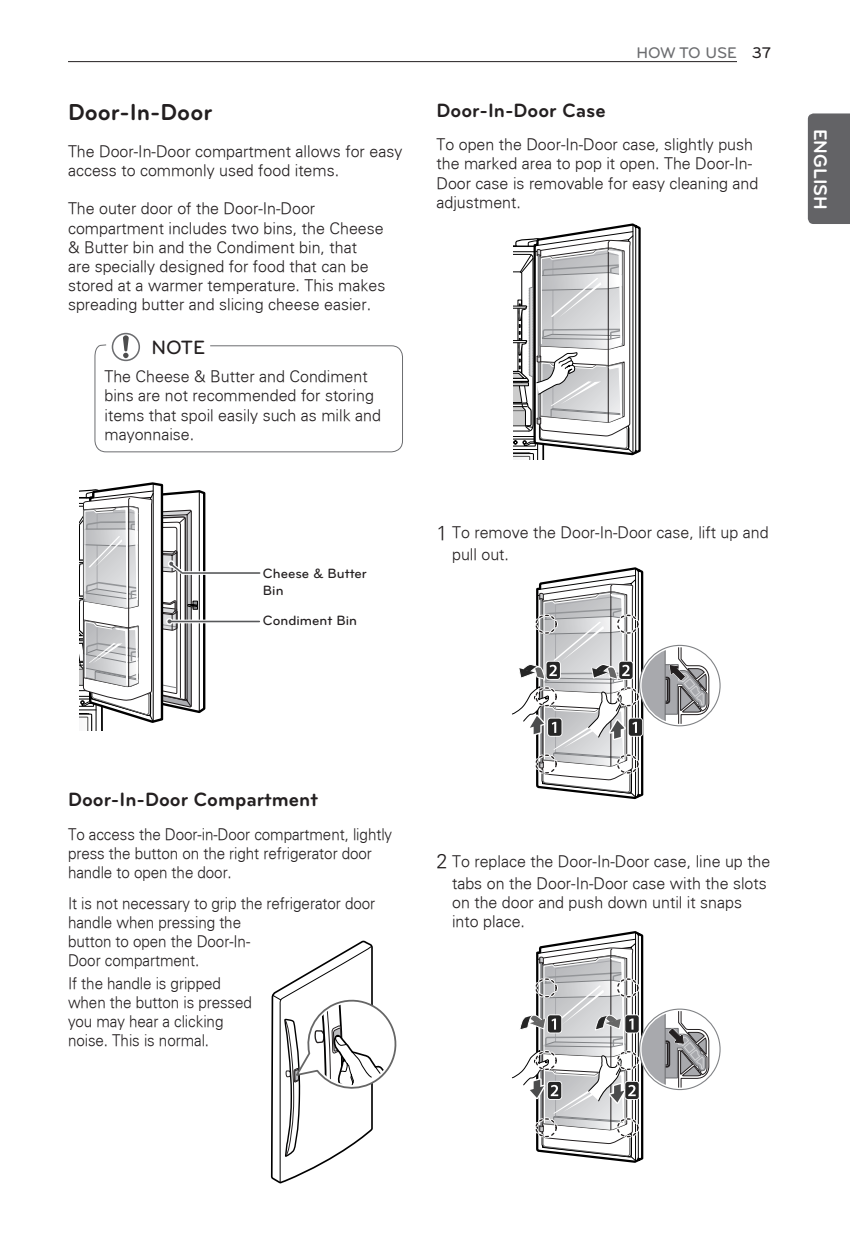
<style>
.page{position:relative;width:850px;height:1248px;background:#fff}
.page>*{position:absolute;margin:0;border:0;box-sizing:border-box;transform-origin:0 0}
.t1{font:700 24px "Bryant LG";color:#231f20}
.t2{font:700 20px "Bryant LG";color:#231f20}
.t3{font:500 20px "Bryant LG";color:#231f20}
.t4{font:700 19px "Bryant LG";color:#fff}
.t5{font:300 16px/19.2px "Univers";color:#231f20}
.t6{font:300 16px/19.2px "Univers";color:#231f20;scale:.95 1}
.t7{font:500 16px "Bryant LG";letter-spacing:-.01em;color:#6c6d70}
.t8{font:500 14px/16.8px "Bryant LG";color:#231f20}
.s1{color:#231f20}
.s2{font-size:20px}
</style>
<div class="page">
<hr style="left:68px;top:61px;width:669px;height:1px;background:#231f20">
<div style="left:808px;top:113px;width:42px;height:111px;background:#636366"></div>
<svg style="left:112px;top:333px;width:28px;height:28px"></svg>
<svg style="left:94px;top:335px;width:309px;height:118px"></svg>
<hr style="left:170px;top:621px;width:89px;height:1px;background:#57585a">
<svg style="left:80px;top:482px;width:127px;height:249px"></svg>
<hr style="left:184px;top:571px;width:76px;height:4px;background:#fff">
<hr style="left:183px;top:572px;width:77px;height:2px;background:#57585a">
<svg style="left:271px;top:940px;width:126px;height:243px"></svg>
<svg style="left:639px;top:645px;width:82px;height:81px"></svg>
<svg style="left:512px;top:567px;width:197px;height:233px"></svg>
<svg style="left:639px;top:1009px;width:82px;height:81px"></svg>
<svg style="left:512px;top:931px;width:197px;height:232px"></svg>
<hr style="left:513px;top:561px;width:30px;height:1px;background:#000">
<svg style="left:513px;top:224px;width:128px;height:236px"></svg>
<h1 class="t1" style="left:68px;top:103px;width:146px">Door-In-Door</h1>
<p class="t5" style="left:68px;top:141px;width:336px">The Door-In-Door compartment allows for easy access to commonly used food items.</p>
<p class="t5" style="left:68px;top:199px;width:319px">The outer door of the Door-In-Door compartment includes two bins, the Cheese &amp; Butter bin and the Condiment bin, that<br>are specially designed for food that can be stored at a warmer temperature. This makes spreading butter and slicing cheese easier.</p>
<p class="t3" style="left:152px;top:340px;width:55px">NOTE</p>
<p class="t5" style="left:104px;top:367px;width:278px">The Cheese &amp; Butter and Condiment bins are not recommended for storing items that spoil easily such as milk and mayonnaise.</p>
<p class="t8" style="left:263px;top:566px;width:105px">Cheese &amp; Butter<br>Bin</p>
<p class="t8" style="left:263px;top:613px;width:95px">Condiment Bin</p>
<p class="t7" style="left:636px;top:47px;width:136px">HOW TO USE <span class="s1">37</span></p>
<p class="t2" style="left:437px;top:103px;width:171px">Door-In-Door Case</p>
<p class="t5" style="left:437px;top:135px;width:323px">To open the Door-In-Door case, slightly push the marked area to pop it open. The Door-In-Door case is removable for easy cleaning and adjustment.</p>
<p class="t5" style="left:452px;top:521px;width:318px;line-height:22px;text-indent:-16px"><span class="s2">1</span> To remove the Door-In-Door case, lift up and pull out.</p>
<p class="t4" style="left:827px;top:129px;width:82px;rotate:90deg">ENGLISH</p>
<p class="t2" style="left:68px;top:793px;width:251px">Door-In-Door Compartment</p>
<p class="t6" style="left:68px;top:824px;width:343px">To access the Door-in-Door compartment, lightly press the button on the right refrigerator door handle to open the door.</p>
<p class="t6" style="left:68px;top:893px;width:325px">It is not necessary to grip the refrigerator door handle when pressing the<br>button to open the Door-In-<br>Door compartment.</p>
<p class="t6" style="left:68px;top:973px;width:195px">If the handle is gripped when the button is pressed you may hear a clicking noise. This is normal.</p>
<p class="t5" style="left:437px;top:850px;width:335px;line-height:22px;text-align:right"><span class="s2">2</span> To replace the Door-In-Door case, line up the tabs on the Door-In-Door case with the slots</p>
<p class="t5" style="left:452px;top:892px;width:291px">on the door and push down until it snaps into place.</p>
</div>
